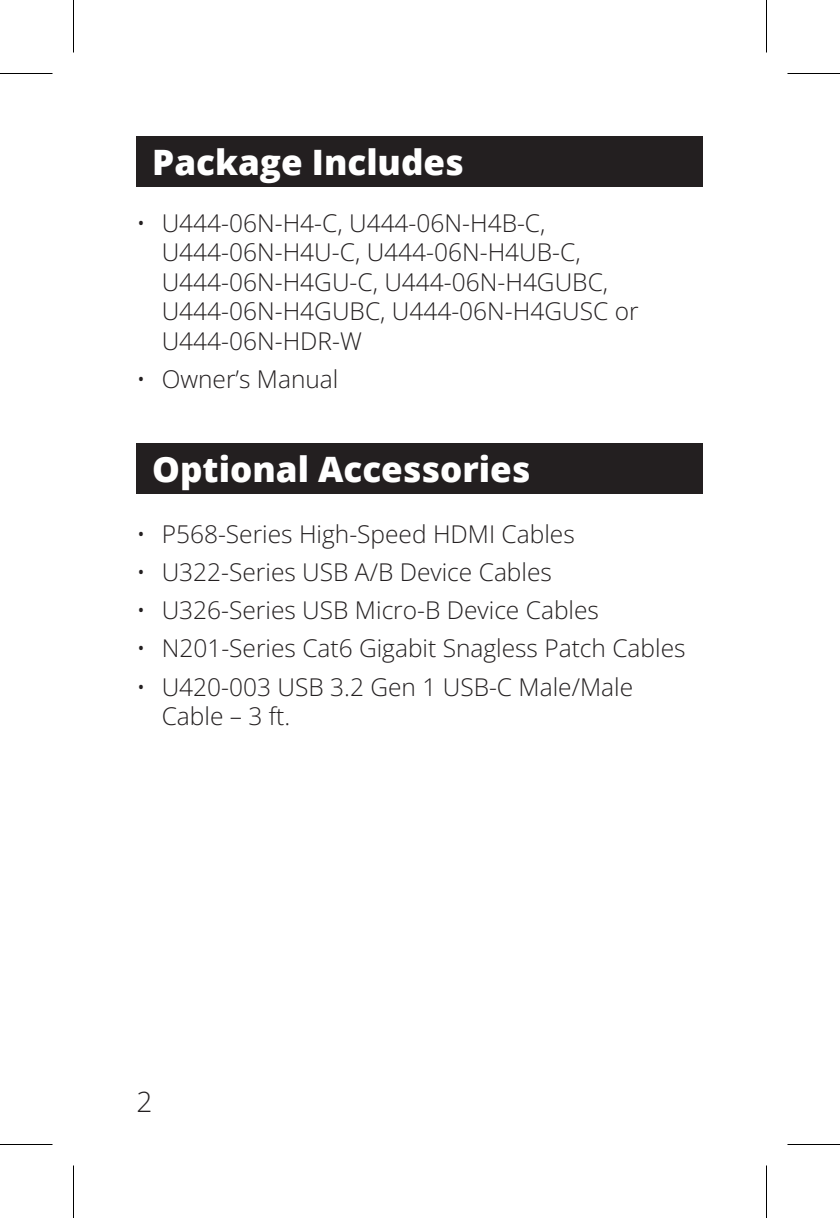
<style>
.page{position:relative;width:840px;height:1218px;background:#fff}
.page>*{position:absolute;margin:0;border:0;box-sizing:border-box;transform-origin:0 0}
.t1{font:800 35px "Open Sans";color:#fff}
.t2{font:28px "Open Sans";color:#231f20}
.t3{font:24.5px/29.4px "Open Sans";color:#231f20}
</style>
<div class="page">
<div style="left:136px;top:136px;width:568px;height:51px;background:#231f20"></div>
<div style="left:136px;top:443px;width:568px;height:51px;background:#231f20"></div>
<hr style="left:0;top:73px;width:52px;height:1px;background:#000">
<hr style="left:788px;top:73px;width:52px;height:1px;background:#000">
<hr style="left:0;top:1144px;width:52px;height:1px;background:#000">
<hr style="left:788px;top:1144px;width:52px;height:1px;background:#000">
<hr style="left:73px;top:0;width:1px;height:52px;background:#000">
<hr style="left:73px;top:1166px;width:1px;height:52px;background:#000">
<hr style="left:766px;top:0;width:1px;height:52px;background:#000">
<hr style="left:766px;top:1166px;width:1px;height:52px;background:#000">
<p class="t1" style="left:152px;top:136px;width:313px">Package Includes</p>
<p class="t3" style="left:162px;top:208px;width:478px;text-indent:-25px">• U444-06N-H4-C, U444-06N-H4B-C, U444-06N-H4U-C, U444-06N-H4UB-C, U444-06N-H4GU-C, U444-06N-H4GUBC, U444-06N-H4GUBC, U444-06N-H4GUSC or U444-06N-HDR-W</p>
<p class="t3" style="left:136px;top:364px;width:203px">• Owner’s Manual</p>
<p class="t1" style="left:152px;top:443px;width:380px">Optional Accessories</p>
<p class="t3" style="left:136px;top:518px;width:440px">• P568-Series High-Speed HDMI Cables</p>
<p class="t3" style="left:136px;top:557px;width:417px">• U322-Series USB A/B Device Cables</p>
<p class="t3" style="left:136px;top:595px;width:464px">• U326-Series USB Micro-B Device Cables</p>
<p class="t3" style="left:136px;top:633px;width:551px">• N201-Series Cat6 Gigabit Snagless Patch Cables</p>
<p class="t3" style="left:162px;top:671px;width:473px;text-indent:-25px">• U420-003 USB 3.2 Gen 1 USB-C Male/Male<br>Cable – 3 ft.</p>
<p class="t2" style="left:136px;top:1083px;width:17px">2</p>
</div>
